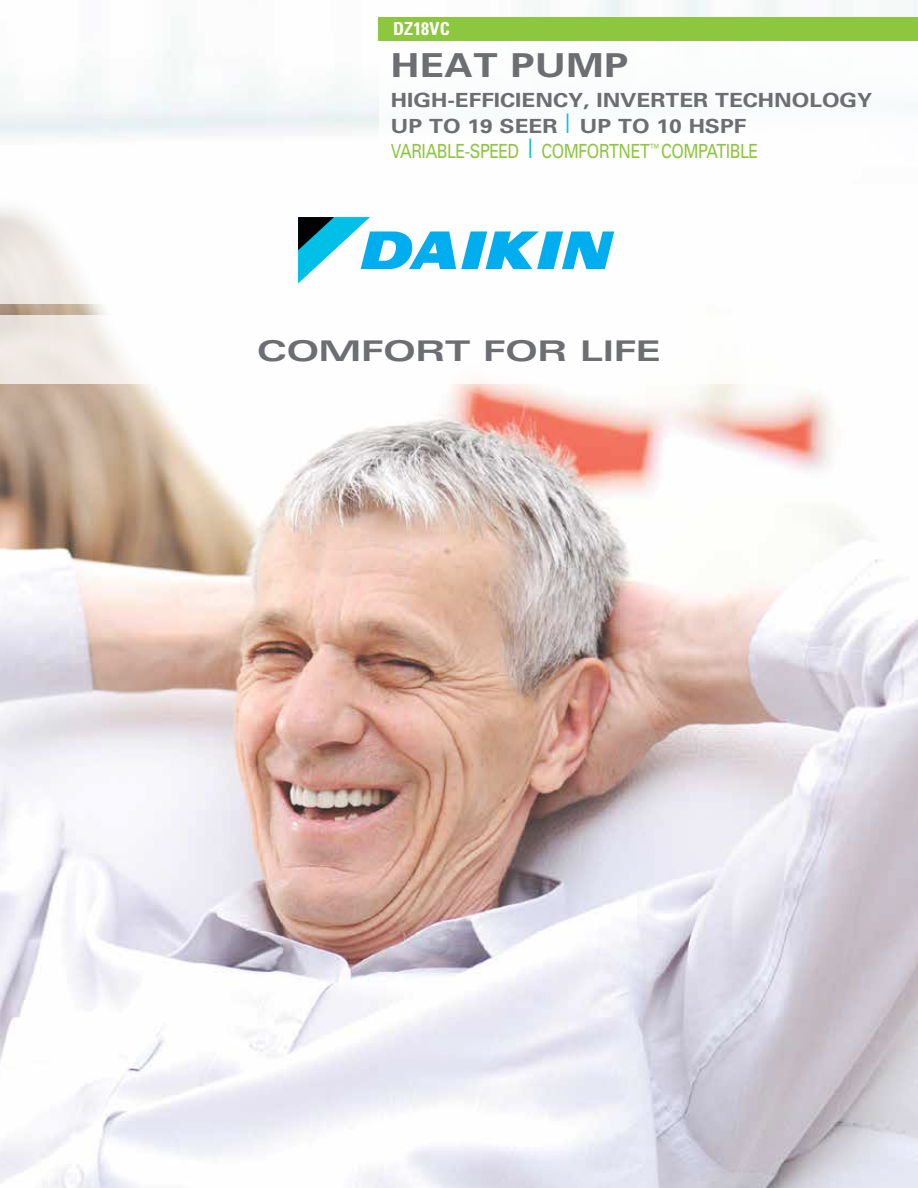
<style>
.page{position:relative;width:918px;height:1188px;background:#fff}
.page>*{position:absolute;margin:0;border:0;box-sizing:border-box;transform-origin:0 0}
.t1{font:700 33px "Univers";letter-spacing:.01em;color:#6d6e71;scale:1.2 1}
.t2{font:700 expanded 28.5px "Univers";letter-spacing:-.025em;color:#6d6e71;scale:1.2 1}
.t3{font:700 19.5px/25.5px "Univers";color:#6d6e71;scale:1.16 1}
.t4{font:700 condensed 18px "Univers";letter-spacing:.005em;color:#fff}
.s1{font-weight:400;font-size:27px;color:#00c0e8}
.s2{font-weight:400;color:#8dc63f}
</style>
<div class="page">
<img style="left:0;top:0;width:918px;height:1188px">
<div style="left:0;top:315px;width:918px;height:68px;background:#fff"></div>
<div style="left:0;top:184px;width:918px;height:120px;background:#fff"></div>
<svg style="left:298px;top:217px;width:316px;height:67px"></svg>
<div style="left:379px;top:18px;width:539px;height:149px;background:#fff"></div>
<div style="left:379px;top:18px;width:539px;height:23px;background:#8dc63f"></div>
<p class="t4" style="left:393px;top:18px;width:58px">DZ18VC</p>
<h1 class="t1" style="left:391px;top:46px;width:199px">HEAT PUMP</h1>
<p class="t3" style="left:391px;top:88px;width:417px">HIGH-EFFICIENCY, INVERTER TECHNOLOGY<br>UP TO 19 SEER <span class="s1">|</span> UP TO 10 HSPF<br><span class="s2">VARIABLE-SPEED</span> <span class="s1">|</span> <span class="s2">COMFORTNET</span><sup>™</sup> <span class="s2">COMPATIBLE</span></p>
<h2 class="t2" style="left:257px;top:335px;width:338px">COMFORT FOR LIFE</h2>
</div>
